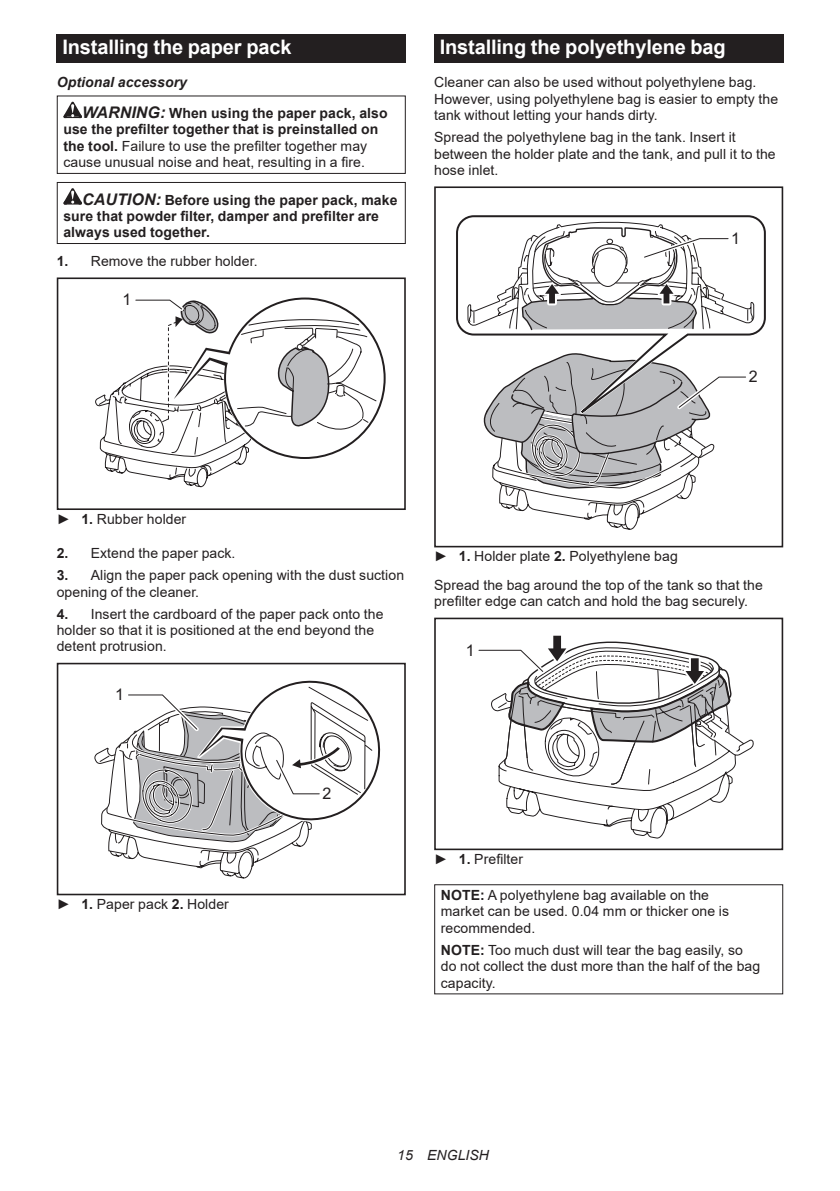
<style>
.page{position:relative;width:840px;height:1191px;background:#fff}
.page>*{position:absolute;margin:0;border:0;box-sizing:border-box;transform-origin:0 0}
.t1{font:700 20px "Arial";letter-spacing:-.01em;color:#fff}
.t2{font:16px "Arial";color:#231f20}
.t3{font:14px/16.4px "Arial";letter-spacing:.005em;color:#231f20}
.t4{font:700 14px/16.4px "Arial";letter-spacing:.005em;color:#231f20}
.t5{font:italic 14px "Arial";letter-spacing:.005em;color:#231f20}
.s1{font-style:italic}
.s2{font-style:italic;font-size:16px}
.s3{font-weight:700}
</style>
<div class="page">
<div style="left:57px;top:34px;width:348px;height:29px;background:#231f20"></div>
<svg style="left:63px;top:102px;width:19px;height:16px"></svg>
<div style="left:57px;top:95px;width:348px;height:79px;border:1px solid #231f20"></div>
<svg style="left:63px;top:188px;width:19px;height:16px"></svg>
<div style="left:57px;top:182px;width:348px;height:62px;border:1px solid #231f20"></div>
<div style="left:57px;top:277px;width:348px;height:233px;border:2px solid #231f20"></div>
<svg style="left:95px;top:297px;width:291px;height:190px"></svg>
<div style="left:57px;top:663px;width:348px;height:232px;border:2px solid #231f20"></div>
<svg style="left:94px;top:680px;width:287px;height:198px"></svg>
<div style="left:434px;top:34px;width:348px;height:29px;background:#231f20"></div>
<svg style="left:456px;top:215px;width:310px;height:136px"></svg>
<div style="left:434px;top:186px;width:348px;height:361px;border:2px solid #231f20"></div>
<svg style="left:467px;top:222px;width:286px;height:109px"></svg>
<svg style="left:483px;top:351px;width:263px;height:179px"></svg>
<div style="left:434px;top:617px;width:348px;height:233px;border:2px solid #231f20"></div>
<svg style="left:478px;top:635px;width:275px;height:204px"></svg>
<div style="left:434px;top:884px;width:348px;height:110px;border:1px solid #231f20"></div>
<h1 class="t1" style="left:62px;top:33px;width:230px">Installing the paper pack</h1>
<p class="t4" style="left:82px;top:67px;width:307px;line-height:30.6px;text-indent:-25px"><span class="s1">Optional accessory<br></span><span class="s2">WARNING:</span> When using the paper pack, also</p>
<p class="t3" style="left:63px;top:121px;width:316px"><span class="s3">use the prefilter together that is preinstalled on the tool.</span> Failure to use the prefilter together may cause unusual noise and heat, resulting in a fire.</p>
<p class="t4" style="left:63px;top:192px;width:335px;text-indent:19px"><span class="s2">CAUTION:</span> Before using the paper pack, make sure that powder filter, damper and prefilter are always used together.</p>
<p class="t3" style="left:57px;top:253px;width:202px"><span class="s3">1.</span> Remove the rubber holder.</p>
<p class="t2" style="left:122px;top:289px;width:10px">1</p>
<h1 class="t1" style="left:439px;top:33px;width:287px">Installing the polyethylene bag</h1>
<p class="t3" style="left:434px;top:74px;width:345px">Cleaner can also be used without polyethylene bag.<br>However, using polyethylene bag is easier to empty the tank without letting your hands dirty.</p>
<p class="t3" style="left:434px;top:129px;width:343px">Spread the polyethylene bag in the tank. Insert it between the holder plate and the tank, and pull it to the hose inlet.</p>
<p class="t2" style="left:730px;top:228px;width:10px">1</p>
<p class="t2" style="left:748px;top:366px;width:10px">2</p>
<p class="t3" style="left:57px;top:510px;width:131px">► <span class="s3">1.</span> Rubber holder</p>
<p class="t3" style="left:57px;top:545px;width:180px"><span class="s3">2.</span> Extend the paper pack.</p>
<p class="t3" style="left:57px;top:567px;width:348px"><span class="s3">3.</span> Align the paper pack opening with the dust suction opening of the cleaner.</p>
<p class="t3" style="left:57px;top:605px;width:328px"><span class="s3">4.</span> Insert the cardboard of the paper pack onto the holder so that it is positioned at the end beyond the detent protrusion.</p>
<p class="t2" style="left:115px;top:684px;width:10px">1</p>
<p class="t3" style="left:434px;top:541px;width:330px;line-height:28.8px">► <span class="s3">1.</span> Holder plate <span class="s3">2.</span> Polyethylene bag<br>Spread the bag around the top of the tank so that the</p>
<p class="t3" style="left:434px;top:593px;width:315px">prefilter edge can catch and hold the bag securely.</p>
<p class="t2" style="left:465px;top:640px;width:10px">1</p>
<p class="t3" style="left:57px;top:895px;width:173px">► <span class="s3">1.</span> Paper pack <span class="s3">2.</span> Holder</p>
<p class="t2" style="left:322px;top:783px;width:10px">2</p>
<p class="t3" style="left:434px;top:850px;width:90px">► <span class="s3">1.</span> Prefilter</p>
<p class="t3" style="left:440px;top:887px;width:289px"><span class="s3">NOTE:</span> A polyethylene bag available on the market can be used. 0.04 mm or thicker one is recommended.</p>
<p class="t3" style="left:440px;top:941px;width:321px"><span class="s3">NOTE:</span> Too much dust will tear the bag easily, so do not collect the dust more than the half of the bag capacity.</p>
<p class="t5" style="left:397px;top:1146px;width:93px">15 ENGLISH</p>
</div>
